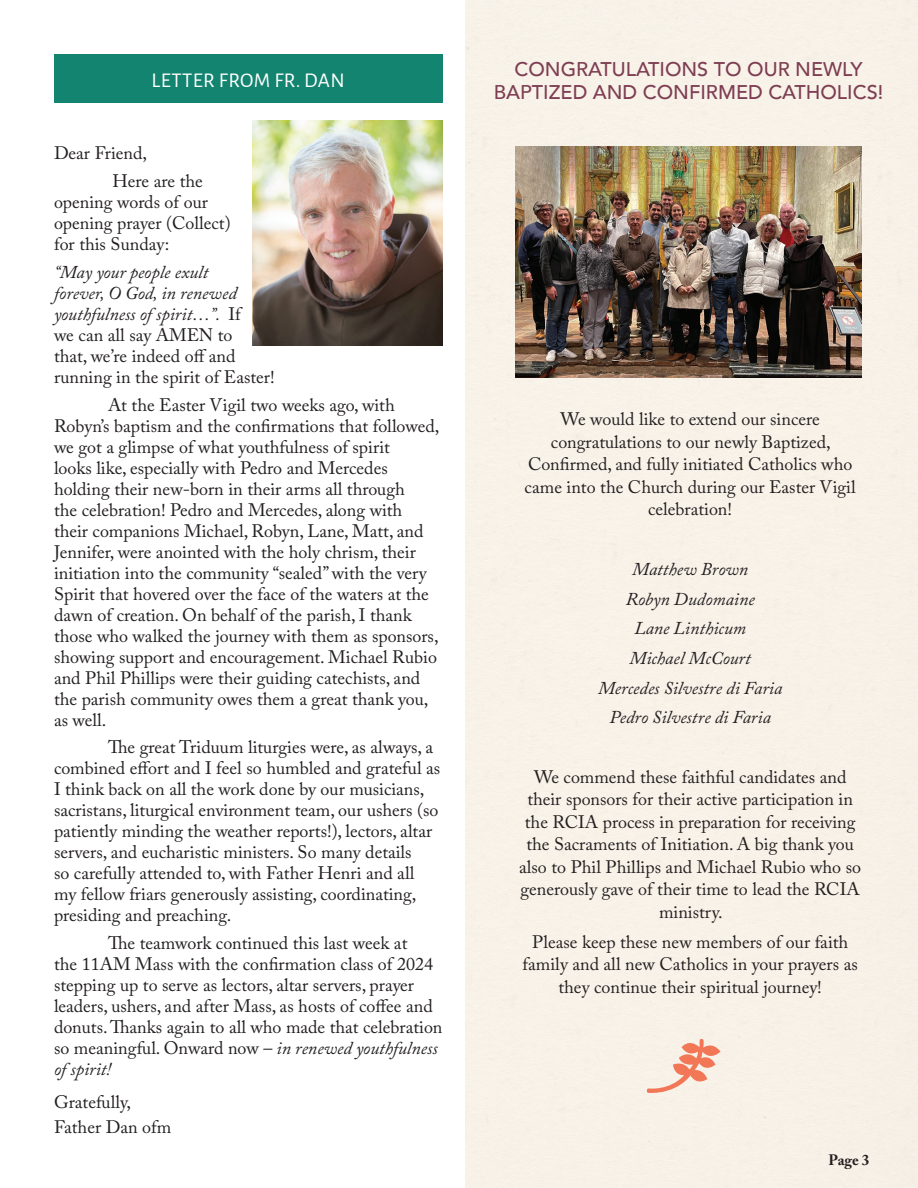
<style>
.page{position:relative;width:918px;height:1188px;background:#fff}
.page>*{position:absolute;margin:0;border:0;box-sizing:border-box;transform-origin:0 0}
.t1{font:21px "Alegreya Sans SC";letter-spacing:.02em;color:#fff}
.t2{font:500 19.8px/23.2px "Avenir";color:#7e3e53;text-align:center}
.t3{font:18px/21px "Adobe Caslon Pro";color:#231f20}
.t4{font:italic 18px/29.7px "Adobe Caslon Pro";color:#231f20;text-align:center}
.t5{font:700 15px "Adobe Caslon Pro";color:#231f20}
.s1{font-style:italic}
</style>
<div class="page">
<div style="left:465px;top:0;width:453px;height:1188px;background:#f8f1e8"></div>
<img style="left:252px;top:121px;width:191px;height:225px">
<div style="left:54px;top:54px;width:389px;height:48px;background:#13846f"></div>
<svg style="left:647px;top:1038px;width:74px;height:56px;background:#f5cfbf"></svg>
<img style="left:516px;top:146px;width:345px;height:231px">
<p class="t1" style="left:152px;top:65px;width:195px">LETTER FROM FR. DAN</p>
<p class="t3" style="left:113px;top:139px;width:92px;line-height:27.8px;text-indent:-59px">Dear Friend,<br>Here are the</p>
<p class="t3" style="left:54px;top:191px;width:178px">opening words of our opening prayer (Collect) for this Sunday:</p>
<p class="t3" style="left:54px;top:261px;width:222px"><span class="s1">“May your people exult<br>forever, O God, in renewed youthfulness of spirit…”.</span> If<br>we can all say AMEN to<br>that, we’re indeed off and running in the spirit of Easter!</p>
<p class="t3" style="left:54px;top:394px;width:387px;text-indent:54px">At the Easter Vigil two weeks ago, with Robyn’s baptism and the confirmations that followed, we got a glimpse of what youthfulness of spirit<br>looks like, especially with Pedro and Mercedes holding their new-born in their arms all through<br>the celebration! Pedro and Mercedes, along with their companions Michael, Robyn, Lane, Matt, and Jennifer, were anointed with the holy chrism, their initiation into the community “sealed” with the very Spirit that hovered over the face of the waters at the dawn of creation. On behalf of the parish, I thank those who walked the journey with them as sponsors, showing support and encouragement. Michael Rubio and Phil Phillips were their guiding catechists, and the parish community owes them a great thank you, as well.</p>
<p class="t3" style="left:54px;top:737px;width:388px;text-indent:54px">The great Triduum liturgies were, as always, a combined effort and I feel so humbled and grateful as I think back on all the work done by our musicians, sacristans, liturgical environment team, our ushers (so patiently minding the weather reports!), lectors, altar servers, and eucharistic ministers. So many details<br>so carefully attended to, with Father Henri and all my fellow friars generously assisting, coordinating, presiding and preaching.</p>
<p class="t3" style="left:54px;top:933px;width:390px;text-indent:54px">The teamwork continued this last week at<br>the 11AM Mass with the confirmation class of 2024 stepping up to serve as lectors, altar servers, prayer leaders, ushers, and after Mass, as hosts of coffee and donuts. Thanks again to all who made that celebration so meaningful. Onward now – <span class="s1">in renewed youthfulness of spirit!</span></p>
<p class="t3" style="left:54px;top:1089px;width:119px;line-height:25.5px">Gratefully,<br>Father Dan ofm</p>
<p class="t2" style="left:494px;top:56px;width:391px">CONGRATULATIONS TO OUR NEWLY<br>BAPTIZED AND CONFIRMED CATHOLICS!</p>
<p class="t3" style="left:525px;top:408px;width:333px;line-height:22.5px;text-align:center">We would like to extend our sincere congratulations to our newly Baptized, Confirmed, and fully initiated Catholics who came into the Church during our Easter Vigil celebration!</p>
<p class="t4" style="left:598px;top:554px;width:186px">Matthew Brown<br>Robyn Dudomaine<br>Lane Linthicum<br>Michael McCourt<br>Mercedes Silvestre di Faria<br>Pedro Silvestre di Faria</p>
<p class="t3" style="left:519px;top:765px;width:343px;line-height:22.5px;text-align:center">We commend these faithful candidates and their sponsors for their active participation in the RCIA process in preparation for receiving the Sacraments of Initiation. A big thank you also to Phil Phillips and Michael Rubio who so generously gave of their time to lead the RCIA ministry.</p>
<p class="t3" style="left:523px;top:930px;width:337px;line-height:22.5px;text-align:center">Please keep these new members of our faith family and all new Catholics in your prayers as they continue their spiritual journey!</p>
<p class="t5" style="left:829px;top:1151px;width:42px">Page 3</p>
</div>
